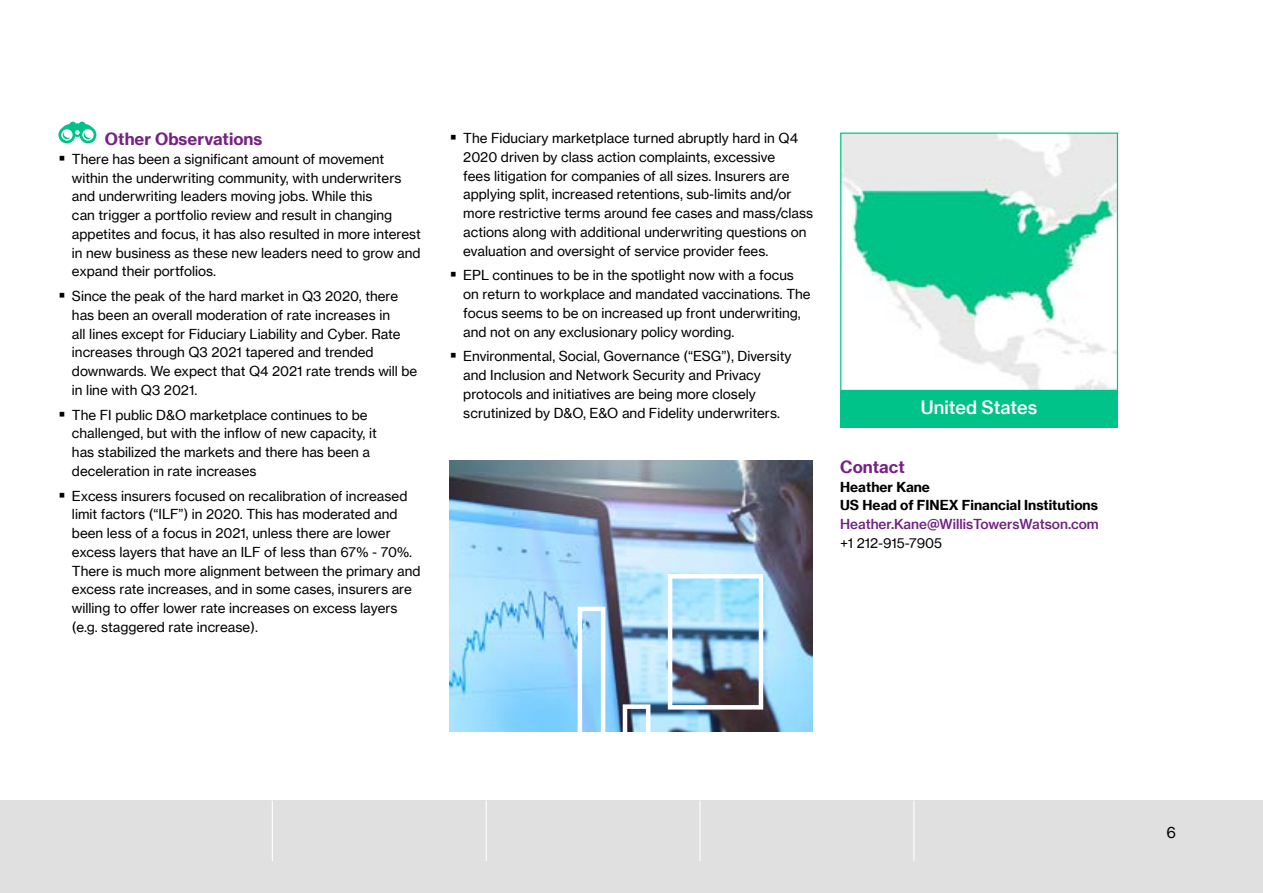
<style>
.page{position:relative;width:1263px;height:893px;background:#fff}
.page>*{position:absolute;margin:0;border:0;box-sizing:border-box;transform-origin:0 0}
.t1{font:18px "N Haas Grotesk TX Pro 65 Md";color:#fff}
.t2{font:16.5px "N Haas Grotesk TX Pro 75 Bd";color:#762283}
.t3{font:15.3px "N Haas Grotesk TX Pro 55 Rg";color:#000}
.t4{font:13.5px/18.8px "N Haas Grotesk TX Pro 55 Rg";color:#000}
.t5{font:13.5px/18.8px "N Haas Grotesk TX Pro 75 Bd";color:#000}
.t6{font:13.5px "N Haas Grotesk TX Pro 65 Md";color:#702082}
</style>
<div class="page">
<div style="left:0;top:800px;width:1263px;height:93px;background:#e0e0e1"></div>
<img style="left:842px;top:135px;width:274px;height:254px">
<div style="left:840px;top:133px;width:278px;height:258px;border:1px solid #00c389"></div>
<div style="left:840px;top:391px;width:278px;height:37px;background:#00c389"></div>
<svg style="left:58px;top:122px;width:38px;height:21px"></svg>
<img style="left:450px;top:460px;width:362px;height:272px">
<div style="left:578px;top:607px;width:27px;height:135px;border:4px solid #fff"></div>
<div style="left:668px;top:574px;width:95px;height:136px;border:4px solid #fff"></div>
<div style="left:623px;top:704px;width:27px;height:38px;border:4px solid #fff"></div>
<hr style="left:272px;top:801px;width:1px;height:60px;background:#fff">
<hr style="left:486px;top:801px;width:1px;height:60px;background:#fff">
<hr style="left:699px;top:801px;width:2px;height:60px;background:#fff">
<hr style="left:913px;top:801px;width:1px;height:60px;background:#fff">
<p class="t2" style="left:105px;top:129px;width:159px">Other Observations</p>
<p class="t4" style="left:72px;top:150px;width:350px">There has been a significant amount of movement within the underwriting community, with underwriters and underwriting leaders moving jobs. While this<br>can trigger a portfolio review and result in changing appetites and focus, it has also resulted in more interest in new business as these new leaders need to grow and expand their portfolios.</p>
<p class="t4" style="left:72px;top:287px;width:347px">Since the peak of the hard market in Q3 2020, there has been an overall moderation of rate increases in<br>all lines except for Fiduciary Liability and Cyber. Rate increases through Q3 2021 tapered and trended downwards. We expect that Q4 2021 rate trends will be in line with Q3 2021.</p>
<p class="t4" style="left:72px;top:405px;width:306px">The FI public D&amp;O marketplace continues to be challenged, but with the inflow of new capacity, it has stabilized the markets and there has been a deceleration in rate increases</p>
<p class="t4" style="left:72px;top:486px;width:350px">Excess insurers focused on recalibration of increased limit factors (“ILF”) in 2020. This has moderated and been less of a focus in 2021, unless there are lower excess layers that have an ILF of less than 67% - 70%.<br>There is much more alignment between the primary and excess rate increases, and in some cases, insurers are willing to offer lower rate increases on excess layers (e.g. staggered rate increase).</p>
<p class="t4" style="left:463px;top:129px;width:351px">The Fiduciary marketplace turned abruptly hard in Q4<br>2020 driven by class action complaints, excessive<br>fees litigation for companies of all sizes. Insurers are applying split, increased retentions, sub-limits and/or more restrictive terms around fee cases and mass/class actions along with additional underwriting questions on evaluation and oversight of service provider fees.</p>
<p class="t4" style="left:463px;top:266px;width:349px">EPL continues to be in the spotlight now with a focus on return to workplace and mandated vaccinations. The focus seems to be on increased up front underwriting, and not on any exclusionary policy wording.</p>
<p class="t4" style="left:463px;top:347px;width:330px">Environmental, Social, Governance (“ESG”), Diversity and Inclusion and Network Security and Privacy protocols and initiatives are being more closely scrutinized by D&amp;O, E&amp;O and Fidelity underwriters.</p>
<h1 class="t1" style="left:921px;top:396px;width:118px">United States</h1>
<p class="t2" style="left:840px;top:456px;width:66px">Contact</p>
<p class="t5" style="left:840px;top:477px;width:259px">Heather Kane<br>US Head of FINEX Financial Institutions</p>
<p class="t6" style="left:840px;top:516px;width:260px">Heather.Kane@WillisTowersWatson.com</p>
<p class="t4" style="left:840px;top:534px;width:103px">+1 212-915-7905</p>
<p class="t3" style="left:1166px;top:823px;width:11px">6</p>
</div>
